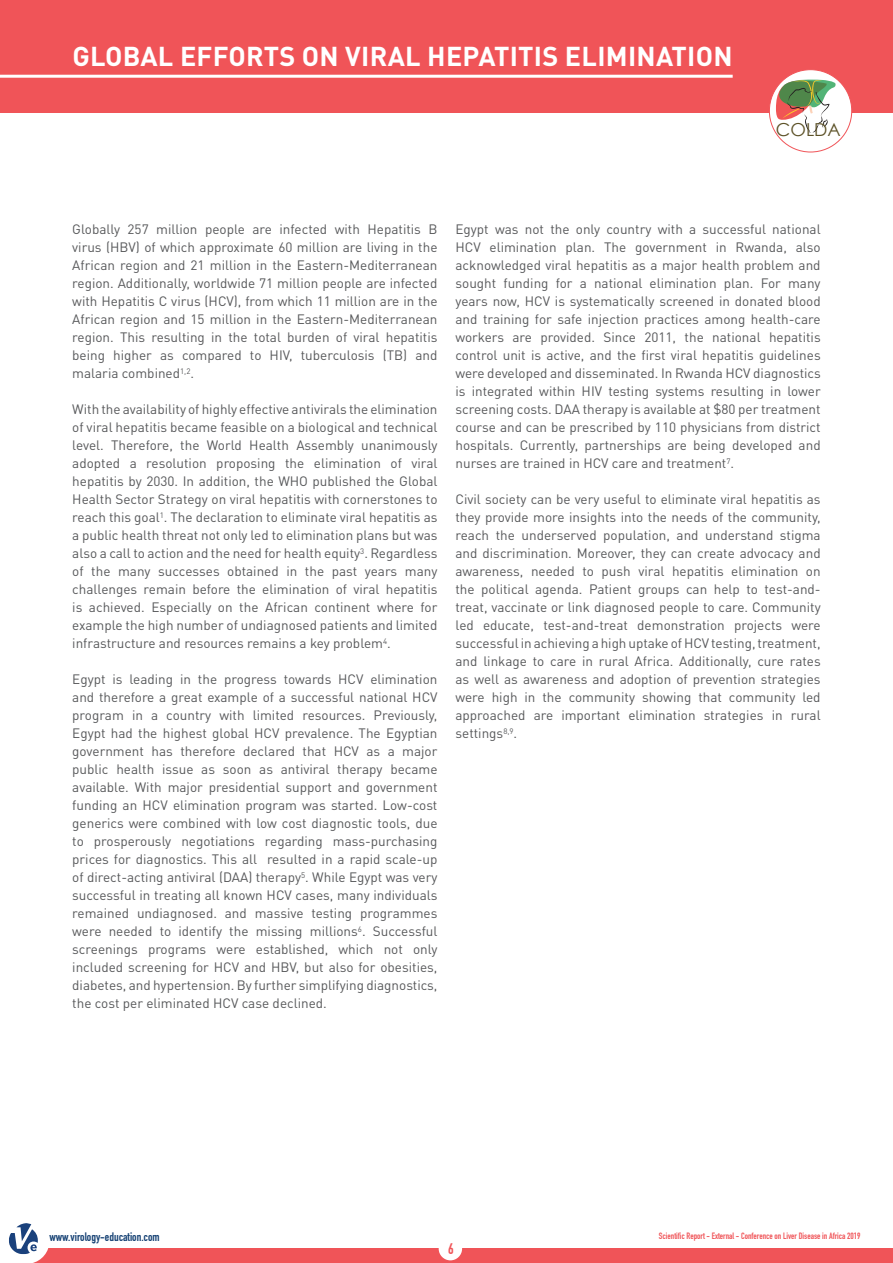
<style>
.page{position:relative;width:893px;height:1263px;background:#fff}
.page>*{position:absolute;margin:0;border:0;box-sizing:border-box;transform-origin:0 0}
._01_Page_title{font:700 27px "DINOT";letter-spacing:.01em;color:#fff}
.t1{font:17.85px "Century Gothic";color:#5d5228}
.t2{font:15px "DIN Engschrift";color:#f05458}
._04_Bodytext{font:13.5px/18px "DINOT";color:#57585a;text-align:justify}
.t3{font:12px "DIN Engschrift";color:#133f72}
.t4{font:9px "DIN Engschrift";color:#f05458}
</style>
<div class="page">
<div style="left:0;top:0;width:893px;height:112px;background:#f05458"></div>
<div style="left:0;top:1249px;width:893px;height:14px;background:#f05458"></div>
<div style="left:439px;top:1237px;width:23px;height:23px;background:#fff;border-radius:50%"></div>
<svg style="left:0;top:1223px;width:49px;height:40px"></svg>
<div style="left:769px;top:70px;width:83px;height:82px;background:#fff;border-radius:50%"></div>
<svg style="left:776px;top:79px;width:59px;height:54px"></svg>
<div style="left:769px;top:69px;width:83px;height:83px;border:1px solid #f05458;border-radius:50%"></div>
<hr style="left:0;top:75px;width:733px;height:3px;background:#fff">
<p class="_01_Page_title" style="left:72px;top:39px;width:662px">GLOBAL EFFORTS ON VIRAL HEPATITIS ELIMINATION</p>
<h2 class="t1" style="left:776px;top:117px;width:66px">COLDA</h2>
<p class="_04_Bodytext" style="left:72px;top:220px;width:367px">Globally 257 million people are infected with Hepatitis B virus (HBV) of which approximate 60 million are living in the African region and 21 million in the Eastern-Mediterranean region. Additionally, worldwide 71 million people are infected with Hepatitis C virus (HCV), from which 11 million are in the African region and 15 million in the Eastern-Mediterranean region. This resulting in the total burden of viral hepatitis being higher as compared to HIV, tuberculosis (TB) and malaria combined<sup>1,2</sup>.</p>
<p class="_04_Bodytext" style="left:72px;top:400px;width:367px">With the availability of highly effective antivirals the elimination of viral hepatitis became feasible on a biological and technical level. Therefore, the World Health Assembly unanimously adopted a resolution proposing the elimination of viral hepatitis by 2030. In addition, the WHO published the Global Health Sector Strategy on viral hepatitis with cornerstones to reach this goal<sup>1</sup>. The declaration to eliminate viral hepatitis as a public health threat not only led to elimination plans but was also a call to action and the need for health equity<sup>3</sup>. Regardless of the many successes obtained in the past years many challenges remain before the elimination of viral hepatitis is achieved. Especially on the African continent where for example the high number of undiagnosed patients and limited infrastructure and resources remains a key problem<sup>4</sup>.</p>
<p class="_04_Bodytext" style="left:72px;top:670px;width:367px">Egypt is leading in the progress towards HCV elimination and therefore a great example of a successful national HCV program in a country with limited resources. Previously, Egypt had the highest global HCV prevalence. The Egyptian government has therefore declared that HCV as a major public health issue as soon as antiviral therapy became available. With major presidential support and government funding an HCV elimination program was started. Low-cost generics were combined with low cost diagnostic tools, due to prosperously negotiations regarding mass-purchasing prices for diagnostics. This all resulted in a rapid scale-up of direct-acting antiviral (DAA) therapy<sup>5</sup>. While Egypt was very successful in treating all known HCV cases, many individuals remained undiagnosed. and massive testing programmes were needed to identify the missing millions<sup>6</sup>. Successful screenings programs were established, which not only included screening for HCV and HBV, but also for obesities, diabetes, and hypertension. By further simplifying diagnostics, the cost per eliminated HCV case declined.</p>
<p class="_04_Bodytext" style="left:455px;top:220px;width:367px">Egypt was not the only country with a successful national HCV elimination plan. The government in Rwanda, also acknowledged viral hepatitis as a major health problem and sought funding for a national elimination plan. For many years now, HCV is systematically screened in donated blood and training for safe injection practices among health-care workers are provided. Since 2011, the national hepatitis control unit is active, and the first viral hepatitis guidelines were developed and disseminated. In Rwanda HCV diagnostics is integrated within HIV testing systems resulting in lower screening costs. DAA therapy is available at $80 per treatment course and can be prescribed by 110 physicians from district hospitals. Currently, partnerships are being developed and nurses are trained in HCV care and treatment<sup>7</sup>.</p>
<p class="_04_Bodytext" style="left:455px;top:490px;width:367px">Civil society can be very useful to eliminate viral hepatitis as they provide more insights into the needs of the community, reach the underserved population, and understand stigma and discrimination. Moreover, they can create advocacy and awareness, needed to push viral hepatitis elimination on the political agenda. Patient groups can help to test-and&shy;treat, vaccinate or link diagnosed people to care. Community led educate, test-and-treat demonstration projects were successful in achieving a high uptake of HCV testing, treatment, and linkage to care in rural Africa. Additionally, cure rates as well as awareness and adoption of prevention strategies were high in the community showing that community led approached are important elimination strategies in rural settings<sup>8,9</sup>.</p>
<p class="t3" style="left:49px;top:1230px;width:112px">www.virology-education.com</p>
<p class="t4" style="left:659px;top:1230px;width:203px">Scientific Report - External - Conference on Liver Disease in Africa 2019</p>
<p class="t2" style="left:448px;top:1240px;width:7px">6</p>
</div>
